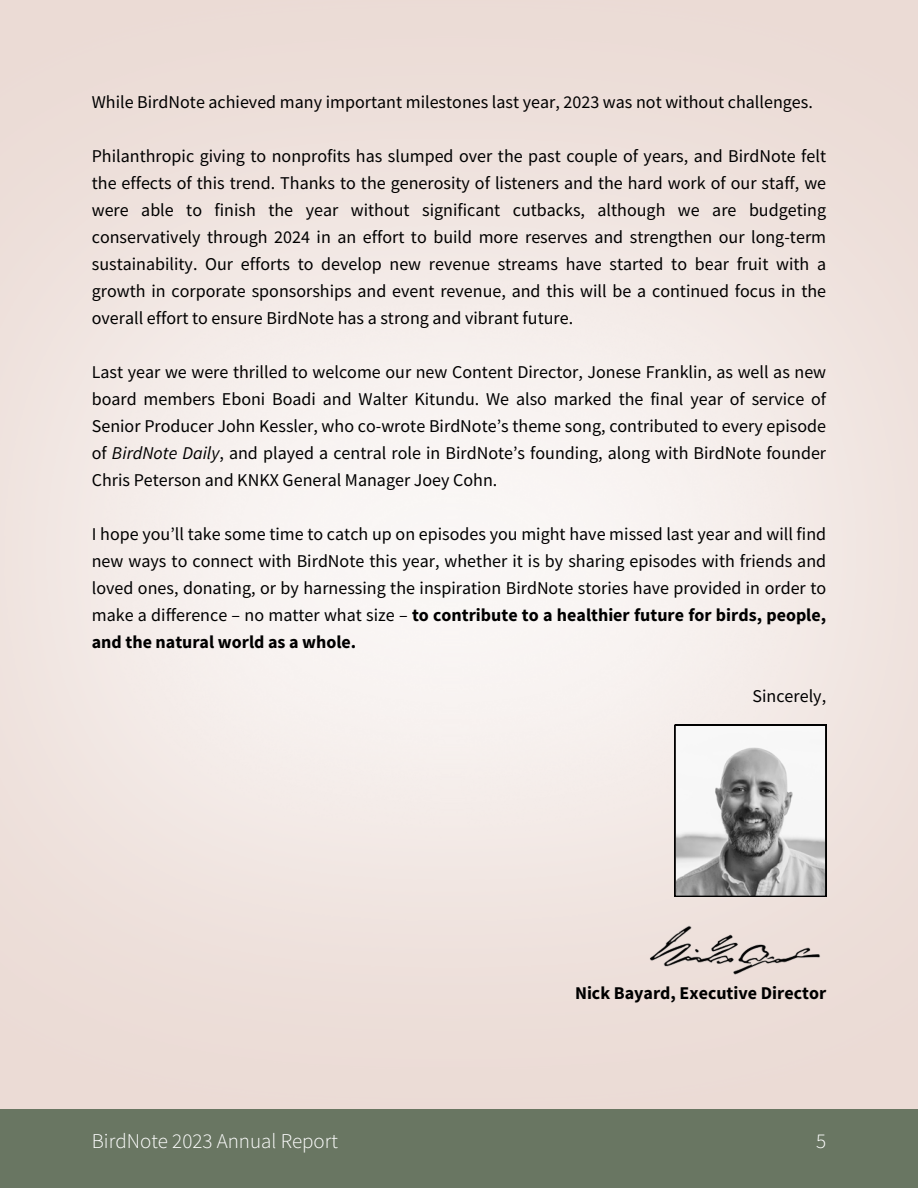
<style>
.page{position:relative;width:918px;height:1188px;background:#fff}
.page>*{position:absolute;margin:0;border:0;box-sizing:border-box;transform-origin:0 0}
.t1{font:300 21px "Source Sans Pro";color:#fff}
.t2{font:18px/27px "Source Sans Pro";color:#000;text-align:justify}
.t3{font:700 18px "Source Sans Pro";color:#000}
.s1{font-style:italic}
.s2{font-weight:700}
</style>
<div class="page">
<img style="left:0;top:0;width:918px;height:1109px">
<img style="left:643px;top:919px;width:184px;height:57px">
<svg style="left:675px;top:725px;width:151px;height:172px"></svg>
<div style="left:0;top:1109px;width:918px;height:79px;background:#697662"></div>
<p class="t2" style="left:92px;top:88px;width:723px">While BirdNote achieved many important milestones last year, 2023 was not without challenges.</p>
<p class="t2" style="left:92px;top:142px;width:736px">Philanthropic giving to nonprofits has slumped over the past couple of years, and BirdNote felt the effects of this trend. Thanks to the generosity of listeners and the hard work of our staff, we were able to finish the year without significant cutbacks, although we are budgeting conservatively through 2024 in an effort to build more reserves and strengthen our long-term sustainability. Our efforts to develop new revenue streams have started to bear fruit with a growth in corporate sponsorships and event revenue, and this will be a continued focus in the overall effort to ensure BirdNote has a strong and vibrant future.</p>
<p class="t2" style="left:92px;top:358px;width:736px">Last year we were thrilled to welcome our new Content Director, Jonese Franklin, as well as new board members Eboni Boadi and Walter Kitundu. We also marked the final year of service of Senior Producer John Kessler, who co-wrote BirdNote’s theme song, contributed to every episode of <span class="s1">BirdNote Daily</span>, and played a central role in BirdNote’s founding, along with BirdNote founder Chris Peterson and KNKX General Manager Joey Cohn.</p>
<p class="t2" style="left:92px;top:520px;width:736px">I hope you’ll take some time to catch up on episodes you might have missed last year and will find new ways to connect with BirdNote this year, whether it is by sharing episodes with friends and loved ones, donating, or by harnessing the inspiration BirdNote stories have provided in order to make a difference – no matter what size – <span class="s2">to contribute to a healthier future for birds, people, and the natural world as a whole.</span></p>
<p class="t2" style="left:753px;top:682px;width:75px">Sincerely,</p>
<p class="t3" style="left:575px;top:982px;width:253px">Nick Bayard, Executive Director</p>
<h1 class="t1" style="left:92px;top:1127px;width:248px">BirdNote 2023 Annual Report</h1>
<p class="t1" style="left:816px;top:1127px;width:12px">5</p>
</div>
